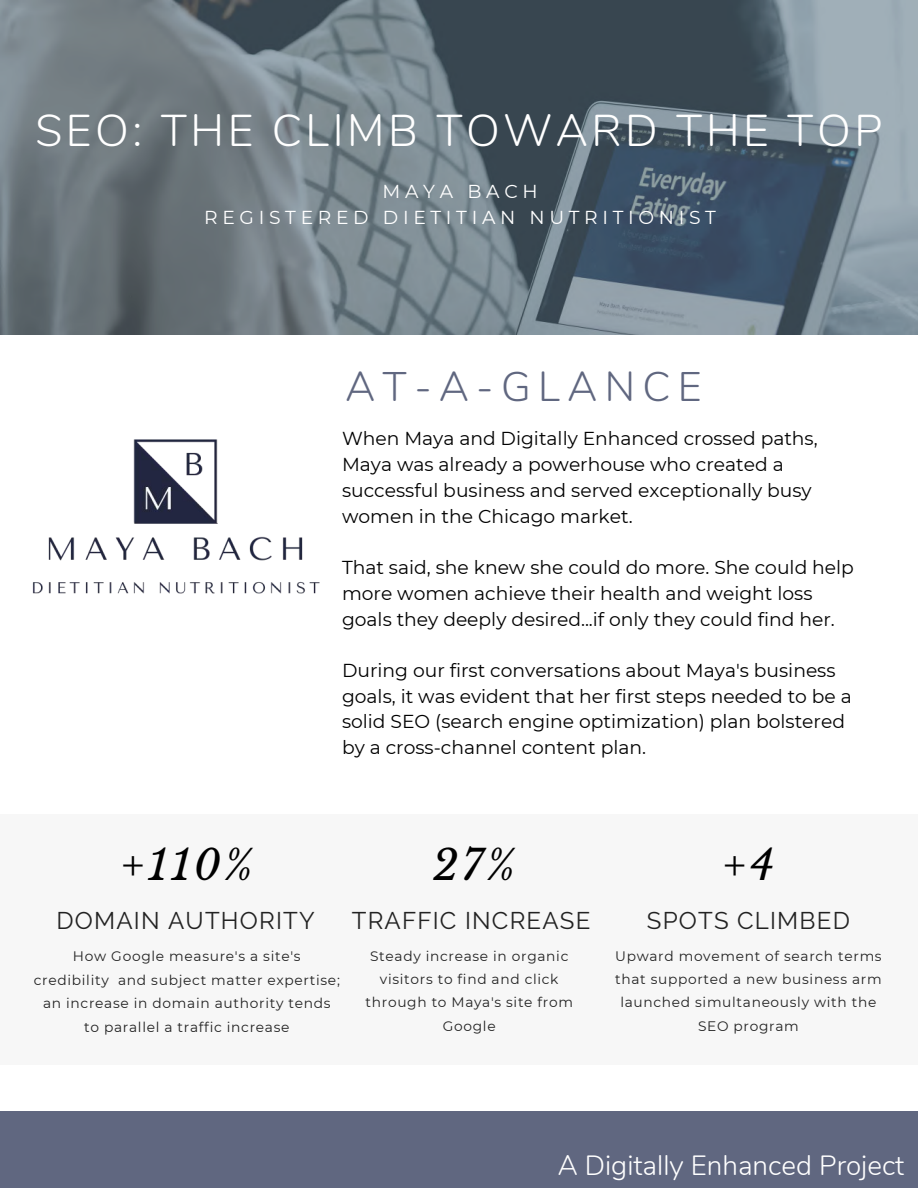
<style>
.page{position:relative;width:918px;height:1188px;background:#fff}
.page>*{position:absolute;margin:0;border:0;box-sizing:border-box;transform-origin:0 0}
.t1{font:300 44.55px "Nunito";letter-spacing:.08em;color:#fff}
.t2{font:300 41.25px "Nunito";letter-spacing:.18em;color:#606780}
.t3{font:italic 41.25px "Libre Baskerville";color:#000}
.t4{font:300 27.75px "Nunito";color:#fff}
.t5{font:24.15px "Raleway";letter-spacing:.05em;color:#222}
.t6{font:18.75px/25.8px "Montserrat";color:#000}
.t7{font:18.75px/25.5px "Montserrat";letter-spacing:.25em;color:#fff;text-align:center}
.t8{font:13.8px/23.4px "Montserrat";letter-spacing:.05em;color:#222;text-align:center}
</style>
<div class="page">
<img style="left:0;top:0;width:918px;height:334px">
<div style="left:0;top:815px;width:918px;height:250px;background:#f7f7f7"></div>
<div style="left:0;top:1111px;width:918px;height:76px;background:#606780"></div>
<img style="left:32px;top:439px;width:288px;height:155px">
<h1 class="t1" style="left:35px;top:101px;width:849px">SEO: THE CLIMB TOWARD THE TOP</h1>
<p class="t7" style="left:204px;top:179px;width:513px">MAYA BACH<br>REGISTERED DIETITIAN NUTRITIONIST</p>
<h2 class="t2" style="left:345px;top:359px;width:358px">AT-A-GLANCE</h2>
<p class="t6" style="left:342px;top:426px;width:477px">When Maya and Digitally Enhanced crossed paths, Maya was already a powerhouse who created a successful business and served exceptionally busy women in the Chicago market.</p>
<p class="t6" style="left:342px;top:554px;width:513px">That said, she knew she could do more. She could help more women achieve their health and weight loss goals they deeply desired...if only they could find her.</p>
<p class="t6" style="left:342px;top:657px;width:511px">During our first conversations about Maya's business goals, it was evident that her first steps needed to be a solid SEO (search engine optimization) plan bolstered by a cross-channel content plan.</p>
<h2 class="t3" style="left:121px;top:840px;width:133px">+110%</h2>
<h2 class="t3" style="left:433px;top:840px;width:84px">27%</h2>
<h2 class="t3" style="left:723px;top:840px;width:53px">+4</h2>
<p class="t5" style="left:56px;top:906px;width:260px">DOMAIN AUTHORITY</p>
<p class="t5" style="left:352px;top:906px;width:240px">TRAFFIC INCREASE</p>
<p class="t5" style="left:647px;top:906px;width:205px">SPOTS CLIMBED</p>
<p class="t8" style="left:34px;top:944px;width:308px">How Google measure's a site's credibility and subject matter expertise; an increase in domain authority tends<br>to parallel a traffic increase</p>
<p class="t8" style="left:366px;top:944px;width:209px">Steady increase in organic visitors to find and click through to Maya's site from<br>Google</p>
<p class="t8" style="left:615px;top:944px;width:268px">Upward movement of search terms that supported a new business arm launched simultaneously with the<br>SEO program</p>
<h3 class="t4" style="left:558px;top:1146px;width:348px">A Digitally Enhanced Project</h3>
</div>
